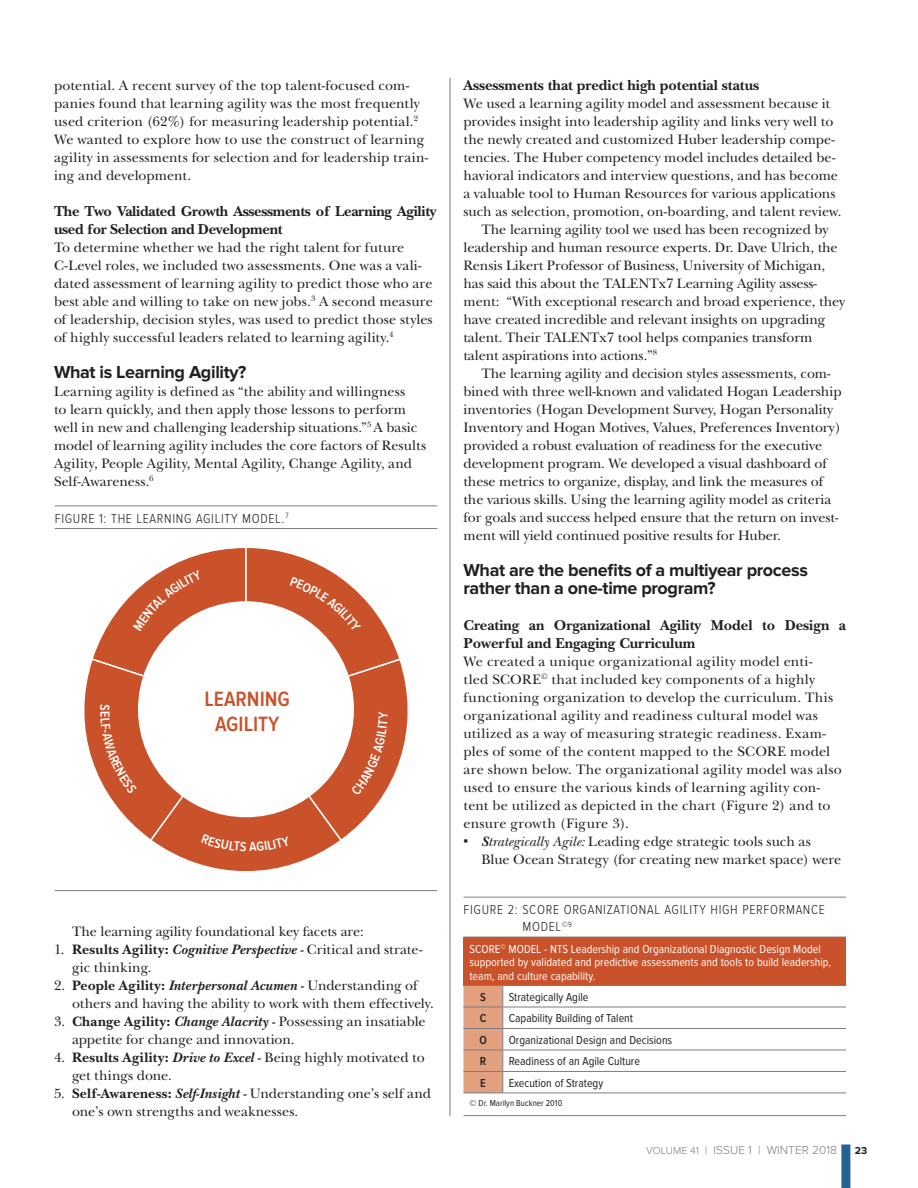
<style>
.page{position:relative;width:918px;height:1188px;background:#fff}
.page>*{position:absolute;margin:0;border:0;box-sizing:border-box;transform-origin:0 0}
.t1{font:600 21.45px/25.8px "Proxima Nova Cond";color:#c9522a;text-align:center}
.subhead_1{font:700 18px/18px "Proxima Nova";letter-spacing:-.02em;color:#231f20}
.Subhead_2{font:700 15px/18px "New Baskerville Std";color:#231f20}
.Subhead_2-2{font:700 15px/18px "New Baskerville Std";letter-spacing:-.02em;color:#231f20}
.body_ITC_New_Baskerv{font:14.25px/18px "New Baskerville Std";letter-spacing:-.005em;color:#231f20}
.body_ITC_New_Baskerv-2{font:14.25px/18px "New Baskerville Std";letter-spacing:.02em;color:#231f20}
.Table_Head_CONDENSED{font:300 13.5px/17.2px "Proxima Nova Cond";letter-spacing:.05em;color:#231f20}
.Table_Copy{font:12px/13.5px "Proxima Nova Cond";color:#fff}
.Table_Copy-2{font:12px "Proxima Nova Cond";color:#231f20}
.t2{font:300 12px "Proxima Nova";color:#7c7d82}
.Table_Copy_Semi_Bold{font:600 12px "Proxima Nova Cond";color:#231f20}
.t3{font:700 10.5px "Proxima Nova";color:#231f20}
.Table_Source_line{font:9px "Proxima Nova Cond";color:#231f20}
.s1{font-weight:700}
.s2{font-weight:700;font-style:italic}
.s3{font-family:"Akzidenz Grotesk Pro"}
.s4{font-style:italic}
.s5{font-size:10.5px}
</style>
<div class="page">
<div style="left:841px;top:1144px;width:9px;height:44px;background:#266194"></div>
<hr style="left:450px;top:78px;width:1px;height:1038px;background:#7c7d82">
<hr style="left:55px;top:890px;width:382px;height:1px;background:#7c7d82">
<hr style="left:55px;top:506px;width:382px;height:1px;background:#7c7d82">
<hr style="left:55px;top:528px;width:382px;height:1px;background:#7c7d82">
<div style="left:464px;top:937px;width:382px;height:49px;background:#c9522a"></div>
<svg style="left:503px;top:986px;width:343px;height:107px"></svg>
<hr style="left:464px;top:897px;width:39px;height:1px;background:#7c7d82">
<hr style="left:503px;top:897px;width:343px;height:1px;background:#7c7d82">
<hr style="left:464px;top:937px;width:39px;height:1px;background:#7c7d82">
<hr style="left:503px;top:937px;width:343px;height:1px;background:#7c7d82">
<hr style="left:464px;top:985px;width:39px;height:1px;background:#7c7d82">
<hr style="left:503px;top:985px;width:343px;height:1px;background:#7c7d82">
<hr style="left:503px;top:1007px;width:343px;height:1px;background:#7c7d82">
<hr style="left:503px;top:1028px;width:343px;height:1px;background:#7c7d82">
<hr style="left:503px;top:1050px;width:343px;height:1px;background:#7c7d82">
<hr style="left:503px;top:1071px;width:343px;height:1px;background:#7c7d82">
<svg style="left:464px;top:986px;width:39px;height:107px;background:#db9e7e"></svg>
<hr style="left:464px;top:1093px;width:39px;height:1px;background:#7c7d82">
<hr style="left:503px;top:1093px;width:343px;height:1px;background:#7c7d82">
<hr style="left:464px;top:1115px;width:39px;height:1px;background:#7c7d82">
<hr style="left:503px;top:1115px;width:343px;height:1px;background:#7c7d82">
<svg style="left:84px;top:548px;width:324px;height:323px"></svg>
<p class="body_ITC_New_Baskerv" style="left:54px;top:76px;width:376px">potential. A recent survey of the top talent-focused com&shy;panies found that learning agility was the most frequently used criterion (62%) for measuring leadership potential.<sup>2<br></sup>We wanted to explore how to use the construct of learning agility in assessments for selection and for leadership train&shy;ing and development.</p>
<p class="Subhead_2-2" style="left:54px;top:202px;width:384px">The Two Validated Growth Assessments of Learning Agility used for Selection and Development</p>
<p class="body_ITC_New_Baskerv" style="left:54px;top:238px;width:380px">To determine whether we had the right talent for future C-Level roles, we included two assessments. One was a vali&shy;dated assessment of learning agility to predict those who are best able and willing to take on new jobs.<sup>3</sup> A second measure of leadership, decision styles, was used to predict those styles of highly successful leaders related to learning agility.<sup>4</sup></p>
<p class="subhead_1" style="left:54px;top:363px;width:194px">What is Learning Agility?</p>
<p class="body_ITC_New_Baskerv" style="left:54px;top:382px;width:374px">Learning agility is defined as “the ability and willingness<br>to learn quickly, and then apply those lessons to perform well in new and challenging leadership situations.”<sup>5</sup> A basic model of learning agility includes the core factors of Results Agility, People Agility, Mental Agility, Change Agility, and Self-Awareness.<sup>6</sup></p>
<p class="Table_Head_CONDENSED" style="left:55px;top:510px;width:236px">FIGURE 1: THE LEARNING AGILITY MODEL.<sup>7</sup></p>
<p class="t1" style="left:205px;top:686px;width:87px">LEARNING<br>AGILITY</p>
<p class="body_ITC_New_Baskerv" style="left:72px;top:922px;width:293px">The learning agility foundational key facets are:</p>
<p class="body_ITC_New_Baskerv" style="left:72px;top:940px;width:352px;text-indent:-18px">1. <span class="s1">Results Agility:</span> <span class="s2">Cognitive Perspective -</span> Critical and strate&shy;gic thinking.</p>
<p class="body_ITC_New_Baskerv" style="left:72px;top:976px;width:363px;text-indent:-18px">2. <span class="s1">People Agility:</span> <span class="s2">Interpersonal Acumen -</span> Understanding of others and having the ability to work with them effectively.</p>
<p class="body_ITC_New_Baskerv" style="left:72px;top:1012px;width:355px;text-indent:-18px">3. <span class="s1">Change Agility:</span> <span class="s2">Change Alacrity -</span> Possessing an insatiable appetite for change and innovation.</p>
<p class="body_ITC_New_Baskerv" style="left:72px;top:1048px;width:354px;text-indent:-18px">4. <span class="s1">Results Agility:</span> <span class="s2">Drive to Excel -</span> Being highly motivated to get things done.</p>
<p class="body_ITC_New_Baskerv" style="left:72px;top:1084px;width:361px;text-indent:-18px">5. <span class="s1">Self-Awareness:</span> <span class="s2">Self-Insight -</span> Understanding one’s self and one’s own strengths and weaknesses.</p>
<p class="Subhead_2" style="left:464px;top:76px;width:297px">Assessments that predict high potential status</p>
<p class="body_ITC_New_Baskerv" style="left:464px;top:94px;width:380px">We used a learning agility model and assessment because it provides insight into leadership agility and links very well to the newly created and customized Huber leadership compe&shy;tencies. The Huber competency model includes detailed be&shy;havioral indicators and interview questions, and has become a valuable tool to Human Resources for various applications such as selection, promotion, on-boarding, and talent review.</p>
<p class="body_ITC_New_Baskerv" style="left:464px;top:220px;width:383px;text-indent:18px">The learning agility tool we used has been recognized by leadership and human resource experts. Dr. Dave Ulrich, the Rensis Likert Professor of Business, University of Michigan, has said this about the TALENTx7 Learning Agility assess&shy;ment: “With exceptional research and broad experience, they have created incredible and relevant insights on upgrading talent. Their TALENTx7 tool helps companies transform talent aspirations into actions.”<sup>8</sup></p>
<p class="body_ITC_New_Baskerv" style="left:464px;top:364px;width:380px;text-indent:18px">The learning agility and decision styles assessments, com&shy;bined with three well-known and validated Hogan Leadership inventories (Hogan Development Survey, Hogan Personality Inventory and Hogan Motives, Values, Preferences Inventory) provided a robust evaluation of readiness for the executive development program. We developed a visual dashboard of these metrics to organize, display, and link the measures of the various skills. Using the learning agility model as criteria for goals and success helped ensure that the return on invest&shy;ment will yield continued positive results for Huber.</p>
<p class="subhead_1" style="left:464px;top:561px;width:346px">What are the benefits of a multiyear process rather than a one-time program?</p>
<p class="Subhead_2" style="left:464px;top:616px;width:384px">Creating an Organizational Agility Model to Design a<br>Powerful and Engaging Curriculum</p>
<p class="body_ITC_New_Baskerv-2" style="left:464px;top:652px;width:380px">We created a unique organizational agility model enti-<br>tled SCORE<sup>©</sup> that included key components of a highly functioning organization to develop the curriculum. This organizational agility and readiness cultural model was utilized as a way of measuring strategic readiness. Exam&shy;ples of some of the content mapped to the SCORE model are shown below. The organizational agility model was also used to ensure the various kinds of learning agility con&shy;tent be utilized as depicted in the chart (Figure 2) and to ensure growth (Figure 3).</p>
<p class="body_ITC_New_Baskerv" style="left:482px;top:832px;width:361px;text-indent:-18px"><span class="s3">•</span> <span class="s2">S</span><span class="s4">trategically Agile:</span> Leading edge strategic tools such as<br>Blue Ocean Strategy (for creating new market space) were</p>
<p class="Table_Head_CONDENSED" style="left:522px;top:901px;width:304px;text-indent:-59px">FIGURE 2: SCORE ORGANIZATIONAL AGILITY HIGH PERFORMANCE<br>MODEL<sup>©9</sup></p>
<p class="Table_Copy" style="left:470px;top:942px;width:363px">SCORE<sup>©</sup> MODEL - NTS Leadership and Organizational Diagnostic Design Model supported by validated and predictive assessments and tools to build leadership, team, and culture capability.</p>
<p class="Table_Copy_Semi_Bold" style="left:480px;top:990px;width:7px">S</p>
<p class="Table_Copy-2" style="left:509px;top:990px;width:81px">Strategically Agile</p>
<p class="Table_Copy_Semi_Bold" style="left:480px;top:1012px;width:8px">C</p>
<p class="Table_Copy-2" style="left:509px;top:1012px;width:126px">Capability Building of Talent</p>
<p class="Table_Copy_Semi_Bold" style="left:479px;top:1033px;width:9px">O</p>
<p class="Table_Copy-2" style="left:509px;top:1033px;width:165px">Organizational Design and Decisions</p>
<p class="Table_Copy_Semi_Bold" style="left:480px;top:1055px;width:8px">R</p>
<p class="Table_Copy-2" style="left:509px;top:1055px;width:133px">Readiness of an Agile Culture</p>
<p class="Table_Copy_Semi_Bold" style="left:480px;top:1076px;width:7px">E</p>
<p class="Table_Copy-2" style="left:509px;top:1076px;width:96px">Execution of Strategy</p>
<p class="Table_Source_line" style="left:470px;top:1098px;width:94px">© Dr. Marilyn Buckner 2010</p>
<p class="t2" style="left:646px;top:1143px;width:192px"><span class="s5">VOLUME 41</span> | ISSUE 1 | WINTER 2018</p>
<p class="t3" style="left:855px;top:1144px;width:14px">23</p>
</div>
